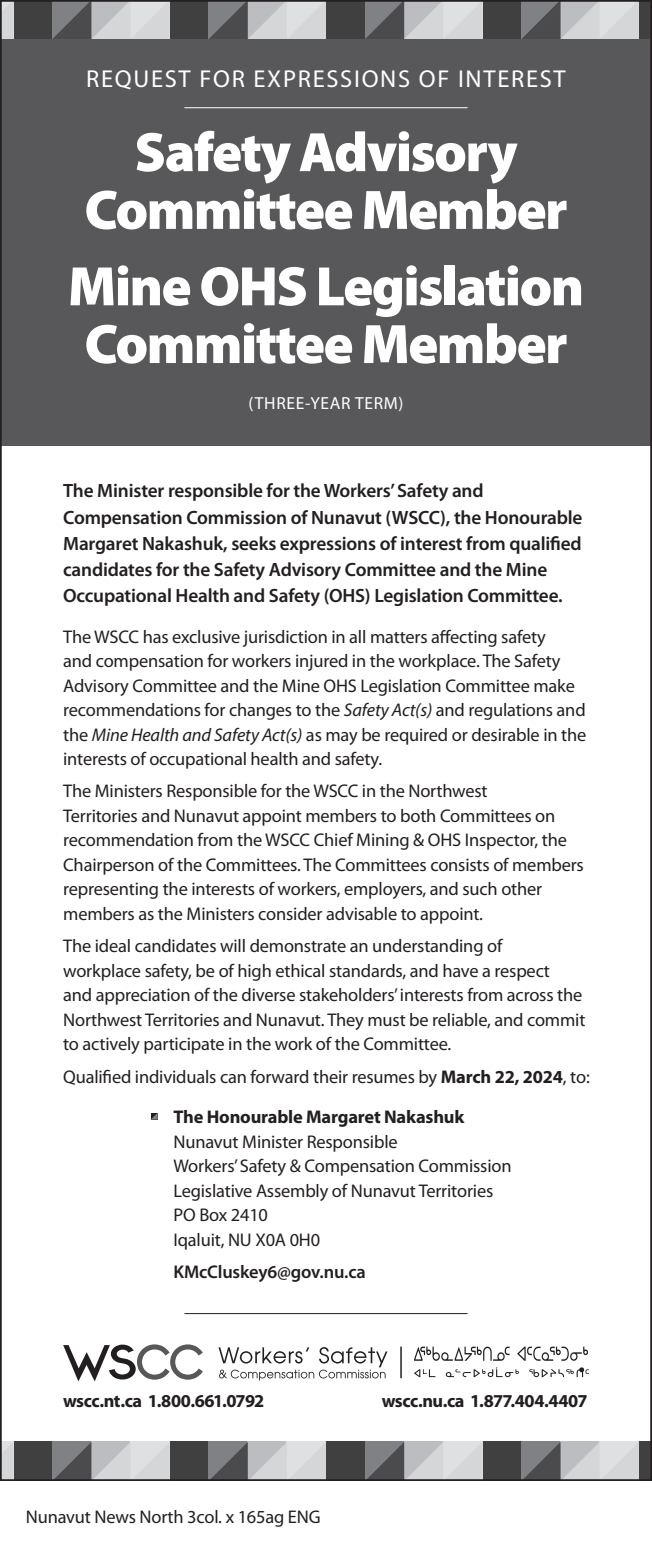
<style>
.page{position:relative;width:652px;height:1544px;background:#fff}
.page>*{position:absolute;margin:0;border:0;box-sizing:border-box;transform-origin:0 0}
.t1{font:900 56px/57.8px "Myriad Pro";letter-spacing:-.03em;color:#fff;text-align:center}
.t2{font:24.5px "Myriad Pro";letter-spacing:.07em;color:#fff}
.t3{font:600 19.25px/26.2px "Myriad Pro";letter-spacing:-.01em;color:#231f20}
.t4{font:18.38px/24.5px "Myriad Pro";letter-spacing:-.01em;color:#231f20}
.t5{font:600 18.38px "Myriad Pro";letter-spacing:-.01em;color:#231f20}
.t6{font:700 18.2px "Myriad Pro";letter-spacing:-.03em;color:#231f20}
.t7{font:17.5px "Myriad Pro";letter-spacing:.04em;color:#fff}
.s1{font-style:italic}
.s2{font-weight:700}
</style>
<div class="page">
<div style="left:13px;top:0;width:39px;height:39px;background:#404041"></div>
<div style="left:169px;top:0;width:40px;height:39px;background:#404041"></div>
<div style="left:326px;top:0;width:39px;height:39px;background:#404041"></div>
<div style="left:482px;top:0;width:39px;height:39px;background:#404041"></div>
<div style="left:638px;top:0;width:13px;height:39px;background:#404041"></div>
<svg style="left:52px;top:3px;width:117px;height:36px;background:#acadaf"></svg>
<svg style="left:3px;top:3px;width:10px;height:36px"></svg>
<svg style="left:209px;top:3px;width:117px;height:36px;background:#acadaf"></svg>
<svg style="left:365px;top:3px;width:117px;height:36px;background:#acadaf"></svg>
<svg style="left:521px;top:3px;width:117px;height:36px;background:#acadaf"></svg>
<div style="left:13px;top:1441px;width:39px;height:39px;background:#404041"></div>
<div style="left:169px;top:1441px;width:40px;height:39px;background:#404041"></div>
<div style="left:326px;top:1441px;width:39px;height:39px;background:#404041"></div>
<div style="left:482px;top:1441px;width:39px;height:39px;background:#404041"></div>
<div style="left:638px;top:1441px;width:13px;height:39px;background:#404041"></div>
<svg style="left:52px;top:1441px;width:117px;height:36px;background:#adaeb0"></svg>
<svg style="left:3px;top:1441px;width:10px;height:36px"></svg>
<svg style="left:209px;top:1441px;width:117px;height:36px;background:#aeafb1"></svg>
<svg style="left:365px;top:1441px;width:117px;height:36px;background:#adaeb0"></svg>
<svg style="left:521px;top:1441px;width:117px;height:36px;background:#adaeb0"></svg>
<div style="left:0;top:39px;width:651px;height:406px;background:#58585a"></div>
<hr style="left:185px;top:107px;width:282px;height:1px;background:#fff">
<svg style="left:63px;top:1344px;width:525px;height:37px"></svg>
<hr style="left:185px;top:1313px;width:282px;height:1px;background:#231f20">
<svg style="left:151px;top:1113px;width:7px;height:6px"></svg>
<h2 class="t2" style="left:86px;top:63px;width:481px">REQUEST FOR EXPRESSIONS OF INTEREST</h2>
<h1 class="t1" style="left:84px;top:121px;width:484px">Safety Advisory<br>Committee Member</h1>
<h1 class="t1" style="left:68px;top:255px;width:517px;text-align:left">Mine OHS Legislation<br>Committee Member</h1>
<p class="t7" style="left:248px;top:392px;width:157px">(THREE-YEAR TERM)</p>
<p class="t3" style="left:63px;top:477px;width:520px">The Minister responsible for the Workers’ Safety and Compensation Commission of Nunavut (WSCC), the Honourable Margaret Nakashuk, seeks expressions of interest from qualified candidates for the Safety Advisory Committee and the Mine Occupational Health and Safety (OHS) Legislation Committee.</p>
<p class="t4" style="left:63px;top:624px;width:524px">The WSCC has exclusive jurisdiction in all matters affecting safety<br>and compensation for workers injured in the workplace. The Safety Advisory Committee and the Mine OHS Legislation Committee make recommendations for changes to the <span class="s1">Safety Act(s)</span> and regulations and the <span class="s1">Mine Health and Safety Act(s)</span> as may be required or desirable in the interests of occupational health and safety.</p>
<p class="t4" style="left:63px;top:778px;width:522px">The Ministers Responsible for the WSCC in the Northwest<br>Territories and Nunavut appoint members to both Committees on recommendation from the WSCC Chief Mining &amp; OHS Inspector, the Chairperson of the Committees. The Committees consists of members representing the interests of workers, employers, and such other members as the Ministers consider advisable to appoint.</p>
<p class="t4" style="left:63px;top:933px;width:523px">The ideal candidates will demonstrate an understanding of<br>workplace safety, be of high ethical standards, and have a respect<br>and appreciation of the diverse stakeholders’ interests from across the Northwest Territories and Nunavut. They must be reliable, and commit to actively participate in the work of the Committee.</p>
<p class="t4" style="left:173px;top:1056px;width:417px;line-height:40.2px;text-indent:-110px">Qualified individuals can forward their resumes by <span class="s2">March 22, 2024</span>, to:<br><span class="s2">The Honourable Margaret Nakashuk</span></p>
<p class="t4" style="left:173px;top:1129px;width:339px">Nunavut Minister Responsible<br>Workers’ Safety &amp; Compensation Commission<br>Legislative Assembly of Nunavut Territories<br>PO Box 2410<br>Iqaluit, NU X0A 0H0</p>
<p class="t5" style="left:173px;top:1260px;width:194px">KMcCluskey6@gov.nu.ca</p>
<p class="t6" style="left:63px;top:1389px;width:203px">wscc.nt.ca 1.800.661.0792</p>
<p class="t6" style="left:381px;top:1389px;width:207px">wscc.nu.ca 1.877.404.4407</p>
<p class="t4" style="left:26px;top:1504px;width:296px">Nunavut News North 3col. x 165ag ENG</p>
</div>
